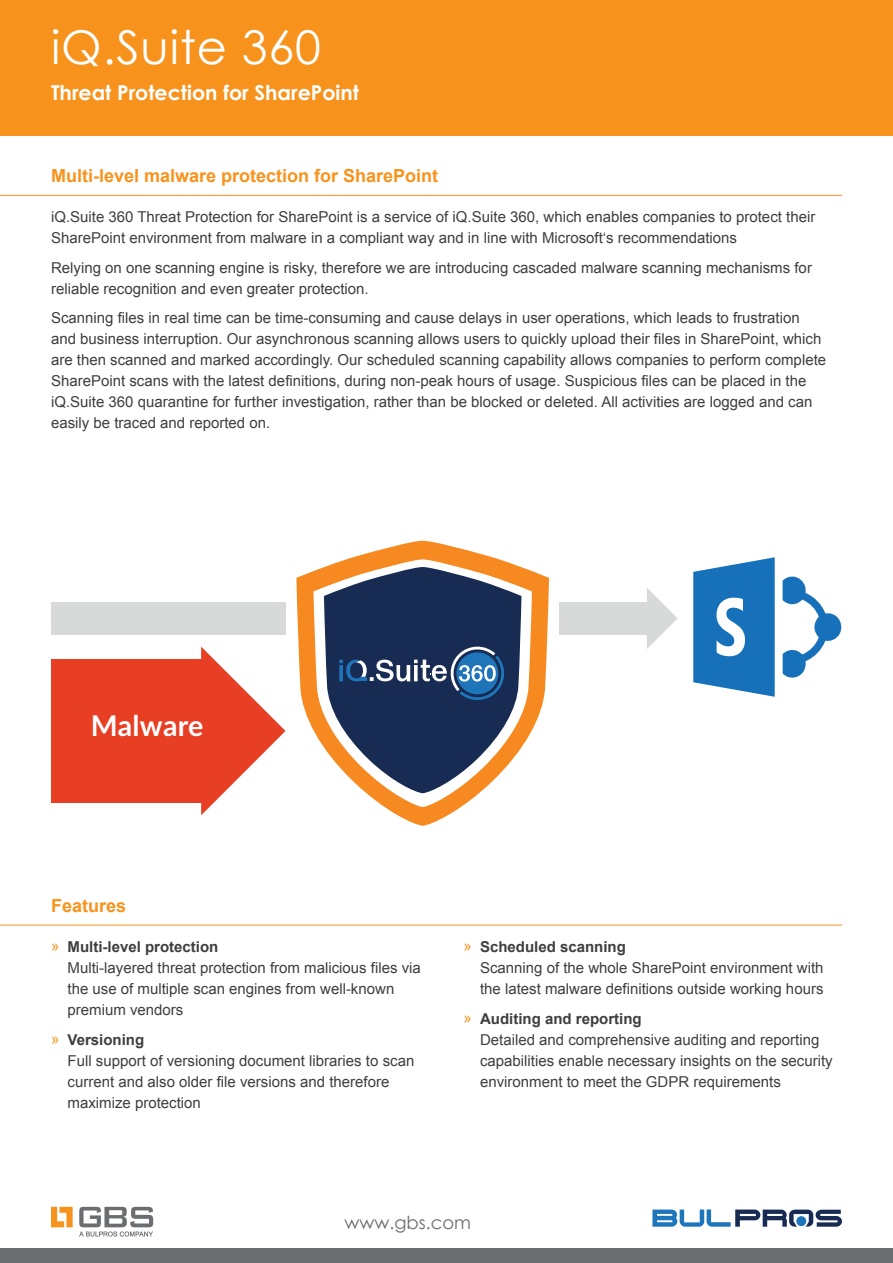
<style>
.page{position:relative;width:893px;height:1263px;background:#fff}
.page>*{position:absolute;margin:0;border:0;box-sizing:border-box;transform-origin:0 0}
.t1{font:46.5px "Century Gothic";letter-spacing:.02em;color:#fff}
.t2{font:700 28.5px "Lato";letter-spacing:.01em;color:#fff}
.t3{font:700 20.55px "Century Gothic";color:#fff}
.t4{font:700 18px "Arial";color:#f7931d}
.t5{font:18px "Century Gothic";color:#6c6d70}
.t6{font:15px/21px "Arial";color:#3e3e3f}
.s1{color:#f7931d}
.s2{font-weight:700}
</style>
<div class="page">
<div style="left:0;top:0;width:893px;height:135px;background:#f7931d"></div>
<hr style="left:0;top:195px;width:842px;height:1px;background:#f7931d">
<hr style="left:0;top:925px;width:842px;height:1px;background:#f7931d">
<div style="left:51px;top:659px;width:156px;height:144px;background:#e73e24"></div>
<svg style="left:296px;top:541px;width:253px;height:285px"></svg>
<svg style="left:313px;top:559px;width:219px;height:248px"></svg>
<svg style="left:324px;top:567px;width:197px;height:226px;background:#4f576d"></svg>
<svg style="left:693px;top:557px;width:82px;height:140px"></svg>
<svg style="left:783px;top:576px;width:59px;height:102px"></svg>
<svg style="left:201px;top:647px;width:84px;height:168px"></svg>
<div style="left:51px;top:602px;width:234px;height:33px;background:#d8d9d9"></div>
<div style="left:560px;top:602px;width:96px;height:33px;background:#d8d9d9"></div>
<svg style="left:647px;top:588px;width:31px;height:61px"></svg>
<div style="left:0;top:1248px;width:893px;height:15px;background:#6c6d70"></div>
<svg style="left:51px;top:1207px;width:22px;height:20px"></svg>
<svg style="left:79px;top:1207px;width:74px;height:29px"></svg>
<svg style="left:652px;top:1209px;width:190px;height:18px"></svg>
<div style="left:796px;top:1216px;width:10px;height:10px;background:#1d75bb;border-radius:50%"></div>
<h1 class="t1" style="left:51px;top:15px;width:271px">iQ.Suite 360</h1>
<h3 class="t3" style="left:51px;top:77px;width:309px">Threat Protection for SharePoint</h3>
<p class="t4" style="left:51px;top:164px;width:389px">Multi-level malware protection for SharePoint</p>
<p class="t6" style="left:51px;top:207px;width:766px">iQ.Suite 360 Threat Protection for SharePoint is a service of iQ.Suite 360, which enables companies to protect their<br>SharePoint environment from malware in a compliant way and in line with Microsoft‘s recommendations</p>
<p class="t6" style="left:51px;top:257px;width:762px">Relying on one scanning engine is risky, therefore we are introducing cascaded malware scanning mechanisms for reliable recognition and even greater protection.</p>
<p class="t6" style="left:51px;top:308px;width:777px">Scanning files in real time can be time-consuming and cause delays in user operations, which leads to frustration and business interruption. Our asynchronous scanning allows users to quickly upload their files in SharePoint, which are then scanned and marked accordingly. Our scheduled scanning capability allows companies to perform complete SharePoint scans with the latest definitions, during non-peak hours of usage. Suspicious files can be placed in the iQ.Suite 360 quarantine for further investigation, rather than be blocked or deleted. All activities are logged and can easily be traced and reported on.</p>
<h2 class="t2" style="left:91px;top:704px;width:114px">Malware</h2>
<p class="t4" style="left:51px;top:894px;width:77px">Features</p>
<p class="t6" style="left:68px;top:936px;width:355px;text-indent:-16px"><span class="s1">»</span> <span class="s2">Multi-level protection<br></span>Multi-layered threat protection from malicious files via the use of multiple scan engines from well-known premium vendors</p>
<p class="t6" style="left:68px;top:1029px;width:348px;text-indent:-16px"><span class="s1">»</span> <span class="s2">Versioning<br></span>Full support of versioning document libraries to scan current and also older file versions and therefore maximize protection</p>
<p class="t6" style="left:480px;top:936px;width:345px;text-indent:-16px"><span class="s1">»</span> <span class="s2">Scheduled scanning<br></span>Scanning of the whole SharePoint environment with the latest malware definitions outside working hours</p>
<p class="t6" style="left:480px;top:1008px;width:354px;text-indent:-16px"><span class="s1">»</span> <span class="s2">Auditing and reporting<br></span>Detailed and comprehensive auditing and reporting capabilities enable necessary insights on the security environment to meet the GDPR requirements</p>
<p class="t5" style="left:344px;top:1210px;width:128px">www.gbs.com</p>
</div>
